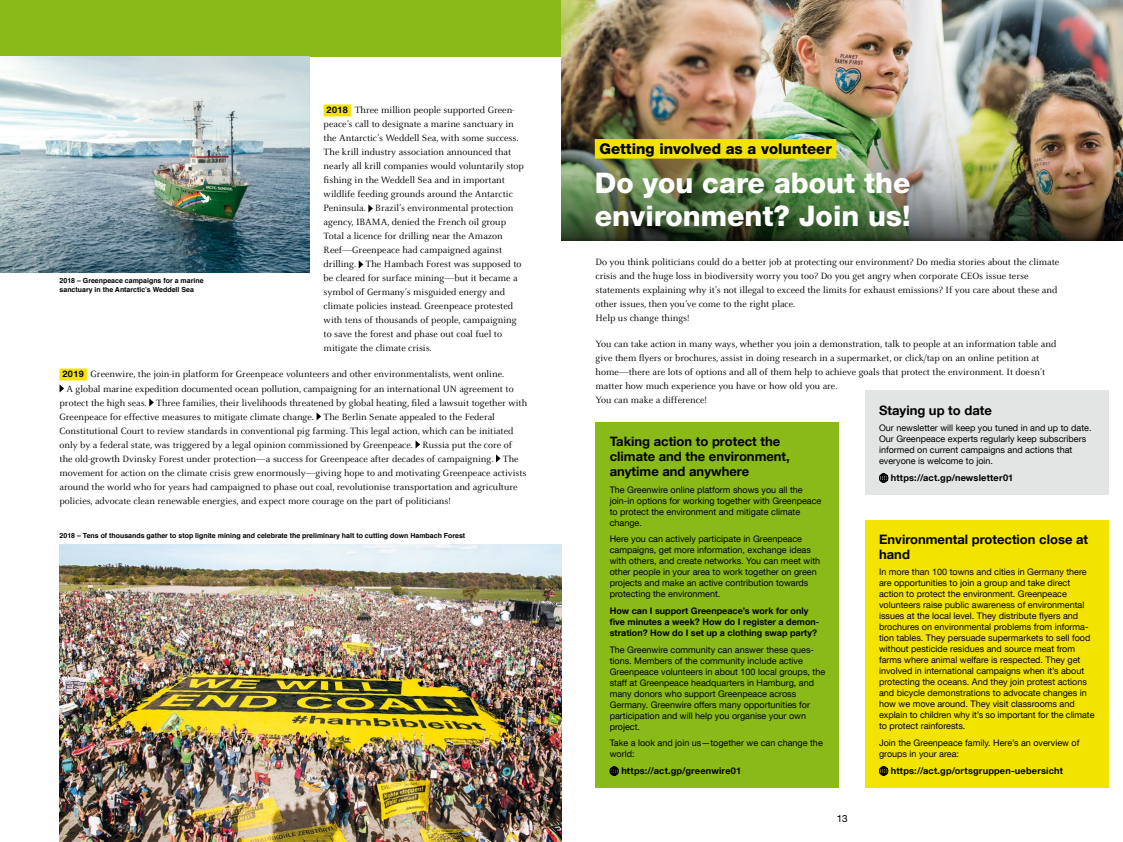
<style>
.page{position:relative;width:1123px;height:842px;background:#fff}
.page>*{position:absolute;margin:0;border:0;box-sizing:border-box;transform-origin:0 0}
.t1{font:800 28.4px/33px "Helvetica Neue LT Std";color:#fff}
.t2{font:800 14.9px "Helvetica Neue LT Std";color:#000}
.t3{font:700 13px/15px "Helvetica Neue LT Com";color:#000}
.t4{font:10px/14px "Celeste";color:#000}
.t5{font:10px "Helvetica Neue LT Com";color:#000}
.t6{font:700 9.2px "Helvetica Neue LT Com";letter-spacing:.02em;color:#000}
.t7{font:9px/11px "Helvetica Neue LT Com";color:#000}
.t8{font:700 9px/11px "Helvetica Neue LT Com";color:#000}
.t9{font:700 7px/9px "Helvetica";color:#000}
.s1{font-family:"Helvetica Neue LT Com";font-weight:700;font-size:9px}
</style>
<div class="page">
<div style="left:0;top:0;width:561px;height:57px;background:#89ba17"></div>
<div style="left:324px;top:104px;width:27px;height:12px;background:#f3e400"></div>
<div style="left:60px;top:368px;width:27px;height:12px;background:#f3e400"></div>
<svg style="left:368px;top:204px;width:5px;height:8px"></svg>
<svg style="left:359px;top:260px;width:4px;height:8px"></svg>
<svg style="left:60px;top:385px;width:4px;height:7px"></svg>
<svg style="left:149px;top:398px;width:5px;height:8px"></svg>
<svg style="left:316px;top:412px;width:5px;height:8px"></svg>
<svg style="left:415px;top:440px;width:5px;height:8px"></svg>
<svg style="left:496px;top:454px;width:4px;height:8px"></svg>
<img style="left:60px;top:544px;width:501px;height:298px">
<div style="left:595px;top:422px;width:244px;height:366px;background:#89ba17"></div>
<svg style="left:609px;top:766px;width:10px;height:10px"></svg>
<img style="left:561px;top:0;width:562px;height:99px">
<img style="left:561px;top:99px;width:562px;height:141px">
<div style="left:595px;top:139px;width:241px;height:20px;background:#f3e400"></div>
<img style="left:0;top:57px;width:309px;height:215px">
<div style="left:865px;top:520px;width:243px;height:268px;background:#f3e400"></div>
<svg style="left:879px;top:766px;width:9px;height:9px"></svg>
<div style="left:865px;top:390px;width:243px;height:105px;background:#e3e4e4"></div>
<svg style="left:879px;top:473px;width:9px;height:10px"></svg>
<p class="t4" style="left:324px;top:104px;width:202px"><span class="s1">2018</span> Three million people supported Green&shy;peace’s call to designate a marine sanctuary in the Antarctic’s Weddell Sea, with some success.<br>The krill industry association announced that nearly all krill companies would voluntarily stop fishing in the Weddell Sea and in important wildlife feeding grounds around the Antarctic Peninsula. Brazil’s environmental protection agency, IBAMA, denied the French oil group Total a licence for drilling near the Amazon Reef—Greenpeace had campaigned against drilling. The Hambach Forest was supposed to be cleared for surface mining—but it became a symbol of Germany’s misguided energy and climate policies instead. Greenpeace protested with tens of thousands of people, campaigning to save the forest and phase out coal fuel to mitigate the climate crisis.</p>
<p class="t4" style="left:62px;top:368px;width:443px"><span class="s1">2019</span> Greenwire, the join-in platform for Greenpeace volunteers and other environmentalists, went online.</p>
<p class="t4" style="left:66px;top:382px;width:449px">A global marine expedition documented ocean pollution, campaigning for an international UN agreement to</p>
<p class="t4" style="left:60px;top:396px;width:469px">protect the high seas. Three families, their livelihoods threatened by global heating, filed a lawsuit together with</p>
<p class="t4" style="left:60px;top:410px;width:437px">Greenpeace for effective measures to mitigate climate change. The Berlin Senate appealed to the Federal</p>
<p class="t4" style="left:60px;top:424px;width:455px">Constitutional Court to review standards in conventional pig farming. This legal action, which can be initiated</p>
<p class="t4" style="left:60px;top:438px;width:454px">only by a federal state, was triggered by a legal opinion commissioned by Greenpeace. Russia put the core of</p>
<p class="t4" style="left:60px;top:452px;width:460px">the old-growth Dvinsky Forest under protection—a success for Greenpeace after decades of campaigning. The</p>
<p class="t4" style="left:60px;top:466px;width:468px">movement for action on the climate crisis grew enormously—giving hope to and motivating Greenpeace activists</p>
<p class="t4" style="left:60px;top:480px;width:459px">around the world who for years had campaigned to phase out coal, revolutionise transportation and agriculture</p>
<p class="t4" style="left:60px;top:494px;width:393px">policies, advocate clean renewable energies, and expect more courage on the part of politicians!</p>
<p class="t9" style="left:60px;top:531px;width:407px">2018 – Tens of thousands gather to stop lignite mining and celebrate the preliminary halt to cutting down Hambach Forest</p>
<p class="t9" style="left:60px;top:276px;width:145px">2018 – Greenpeace campaigns for a marine sanctuary in the Antarctic’s Weddell Sea</p>
<h2 class="t2" style="left:599px;top:140px;width:234px">Getting involved as a volunteer</h2>
<h1 class="t1" style="left:595px;top:166px;width:317px">Do you care about the environment? Join us!</h1>
<p class="t4" style="left:595px;top:255px;width:465px">Do you think politicians could do a better job at protecting our environment? Do media stories about the climate crisis and the huge loss in biodiversity worry you too? Do you get angry when corporate CEOs issue terse statements explaining why it’s not illegal to exceed the limits for exhaust emissions? If you care about these and other issues, then you’ve come to the right place.<br>Help us change things!</p>
<p class="t4" style="left:595px;top:337px;width:462px">You can take action in many ways, whether you join a demonstration, talk to people at an information table and give them flyers or brochures, assist in doing research in a supermarket, or click/tap on an online petition at home—there are lots of options and all of them help to achieve goals that protect the environment. It doesn’t matter how much experience you have or how old you are.<br>You can make a difference!</p>
<h3 class="t3" style="left:609px;top:433px;width:182px">Taking action to protect the climate and the environment, anytime and anywhere</h3>
<p class="t7" style="left:609px;top:484px;width:213px">The Greenwire online platform shows you all the join-in options for working together with Greenpeace to protect the environment and mitigate climate change.</p>
<p class="t7" style="left:609px;top:533px;width:212px">Here you can actively participate in Greenpeace campaigns, get more information, exchange ideas with others, and create networks. You can meet with other people in your area to work together on green projects and make an active contribution towards protecting the environment.</p>
<p class="t8" style="left:609px;top:605px;width:211px">How can I support Greenpeace’s work for only five minutes a week? How do I register a demon&shy;stration? How do I set up a clothing swap party?</p>
<p class="t7" style="left:609px;top:644px;width:217px">The Greenwire community can answer these ques&shy;tions. Members of the community include active Greenpeace volunteers in about 100 local groups, the staff at Greenpeace headquarters in Hamburg, and many donors who support Greenpeace across Germany. Greenwire offers many opportunities for participation and will help you organise your own project.</p>
<p class="t7" style="left:609px;top:737px;width:215px">Take a look and join us—together we can change the world:</p>
<p class="t6" style="left:621px;top:765px;width:121px">https://act.gp/greenwire01</p>
<h3 class="t3" style="left:879px;top:402px;width:114px">Staying up to date</h3>
<p class="t7" style="left:879px;top:422px;width:214px">Our newsletter will keep you tuned in and up to date.<br>Our Greenpeace experts regularly keep subscribers informed on current campaigns and actions that everyone is welcome to join.</p>
<p class="t6" style="left:890px;top:472px;width:124px">https://act.gp/newsletter01</p>
<h3 class="t3" style="left:879px;top:531px;width:210px">Environmental protection close at hand</h3>
<p class="t7" style="left:879px;top:566px;width:217px">In more than 100 towns and cities in Germany there are opportunities to join a group and take direct action to protect the environment. Greenpeace volunteers raise public awareness of environmental issues at the local level. They distribute flyers and brochures on environmental problems from informa&shy;tion tables. They persuade supermarkets to sell food without pesticide residues and source meat from farms where animal welfare is respected. They get involved in international campaigns when it’s about protecting the oceans. And they join protest actions and bicycle demonstrations to advocate changes in how we move around. They visit classrooms and explain to children why it’s so important for the climate to protect rainforests.</p>
<p class="t7" style="left:879px;top:737px;width:202px">Join the Greenpeace family. Here’s an overview of groups in your area:</p>
<p class="t6" style="left:890px;top:765px;width:174px">https://act.gp/ortsgruppen-uebersicht</p>
<p class="t5" style="left:836px;top:812px;width:13px">13</p>
</div>
